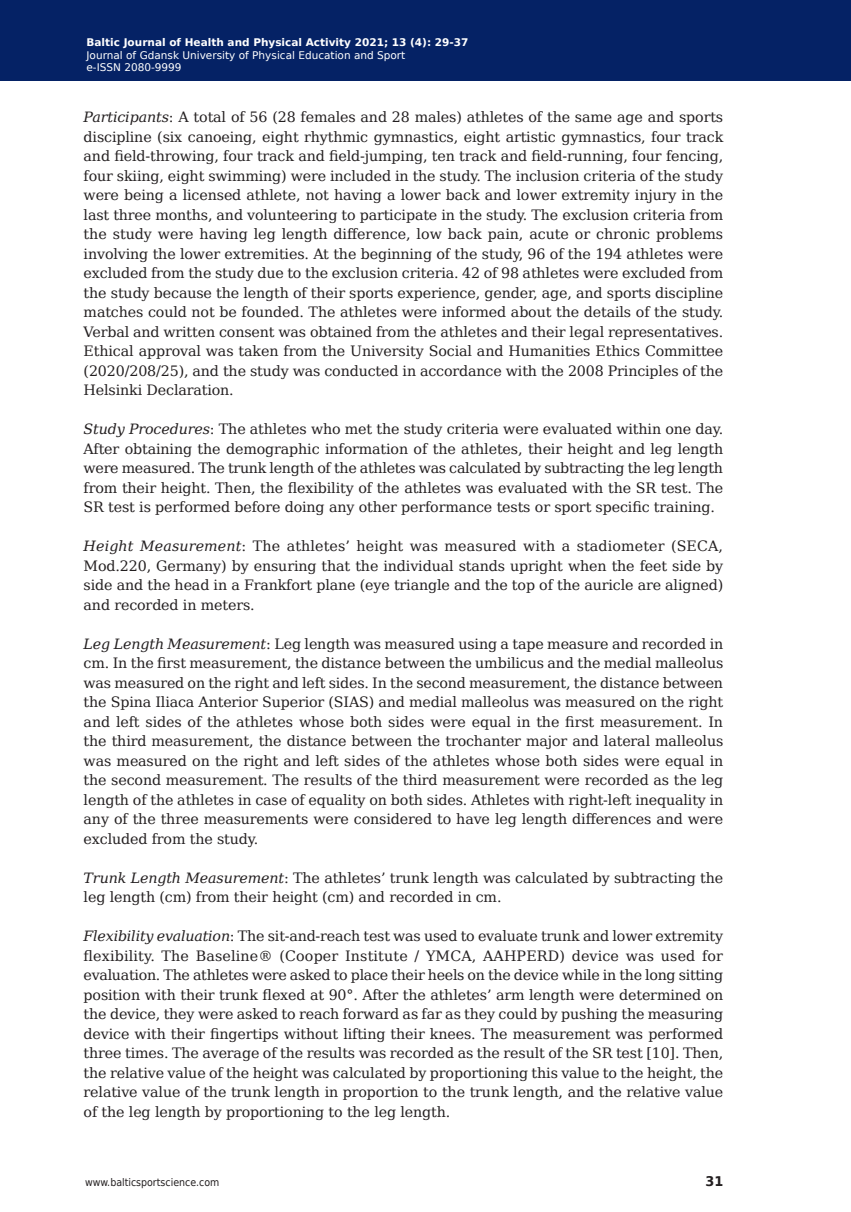
<style>
.page{position:relative;width:851px;height:1212px;background:#fff}
.page>*{position:absolute;margin:0;border:0;box-sizing:border-box;transform-origin:0 0}
.t1{font:14.25px/19.5px "DejaVu Serif";letter-spacing:-.01em;color:#231f20;text-align:justify}
.t2{font:700 13.35px "DejaVu Sans";color:#231f20;scale:.96 1}
.t3{font:10.5px/12.6px "DejaVu Sans";color:#fff}
.t4{font:700 10.5px "DejaVu Sans";color:#fff}
.t5{font:10.5px "DejaVu Sans Condensed";color:#231f20}
.s1{font-style:italic}
</style>
<div class="page">
<div style="left:0;top:0;width:850px;height:80px;background:#052265"></div>
<p class="t4" style="left:86px;top:34px;width:383px">Baltic Journal of Health and Physical Activity 2021; 13 (4): 29-37</p>
<p class="t3" style="left:86px;top:48px;width:320px">Journal of Gdansk University of Physical Education and Sport e-ISSN 2080-9999</p>
<p class="t1" style="left:84px;top:106px;width:641px"><span class="s1">Participants</span>: A total of 56 (28 females and 28 males) athletes of the same age and sports discipline (six canoeing, eight rhythmic gymnastics, eight artistic gymnastics, four track and field-throwing, four track and field-jumping, ten track and field-running, four fencing, four skiing, eight swimming) were included in the study. The inclusion criteria of the study were being a licensed athlete, not having a lower back and lower extremity injury in the last three months, and volunteering to participate in the study. The exclusion criteria from the study were having leg length difference, low back pain, acute or chronic problems involving the lower extremities. At the beginning of the study, 96 of the 194 athletes were excluded from the study due to the exclusion criteria. 42 of 98 athletes were excluded from the study because the length of their sports experience, gender, age, and sports discipline matches could not be founded. The athletes were informed about the details of the study.<br>Verbal and written consent was obtained from the athletes and their legal representatives.<br>Ethical approval was taken from the University Social and Humanities Ethics Committee (2020/208/25), and the study was conducted in accordance with the 2008 Principles of the Helsinki Declaration.</p>
<p class="t1" style="left:84px;top:418px;width:641px"><span class="s1">Study Procedures</span>: The athletes who met the study criteria were evaluated within one day.<br>After obtaining the demographic information of the athletes, their height and leg length were measured. The trunk length of the athletes was calculated by subtracting the leg length from their height. Then, the flexibility of the athletes was evaluated with the SR test. The SR test is performed before doing any other performance tests or sport specific training.</p>
<p class="t1" style="left:84px;top:535px;width:641px"><span class="s1">Height Measurement</span>: The athletes’ height was measured with a stadiometer (SECA, Mod.220, Germany) by ensuring that the individual stands upright when the feet side by side and the head in a Frankfort plane (eye triangle and the top of the auricle are aligned) and recorded in meters.</p>
<p class="t1" style="left:84px;top:633px;width:641px"><span class="s1">Leg Length Measurement</span>: Leg length was measured using a tape measure and recorded in cm. In the first measurement, the distance between the umbilicus and the medial malleolus was measured on the right and left sides. In the second measurement, the distance between the Spina Iliaca Anterior Superior (SIAS) and medial malleolus was measured on the right and left sides of the athletes whose both sides were equal in the first measurement. In the third measurement, the distance between the trochanter major and lateral malleolus was measured on the right and left sides of the athletes whose both sides were equal in the second measurement. The results of the third measurement were recorded as the leg length of the athletes in case of equality on both sides. Athletes with right-left inequality in any of the three measurements were considered to have leg length differences and were excluded from the study.</p>
<p class="t1" style="left:84px;top:866px;width:641px"><span class="s1">Trunk Length Measurement</span>: The athletes’ trunk length was calculated by subtracting the leg length (cm) from their height (cm) and recorded in cm.</p>
<p class="t1" style="left:84px;top:925px;width:641px"><span class="s1">Flexibility evaluation</span>: The sit-and-reach test was used to evaluate trunk and lower extremity flexibility. The Baseline® (Cooper Institute / YMCA, AAHPERD) device was used for evaluation. The athletes were asked to place their heels on the device while in the long sitting position with their trunk flexed at 90°. After the athletes’ arm length were determined on the device, they were asked to reach forward as far as they could by pushing the measuring device with their fingertips without lifting their knees. The measurement was performed three times. The average of the results was recorded as the result of the SR test [10]. Then, the relative value of the height was calculated by proportioning this value to the height, the relative value of the trunk length in proportion to the trunk length, and the relative value of the leg length by proportioning to the leg length.</p>
<p class="t5" style="left:85px;top:1174px;width:136px">www.balticsportscience.com</p>
<p class="t2" style="left:705px;top:1170px;width:20px">31</p>
</div>
